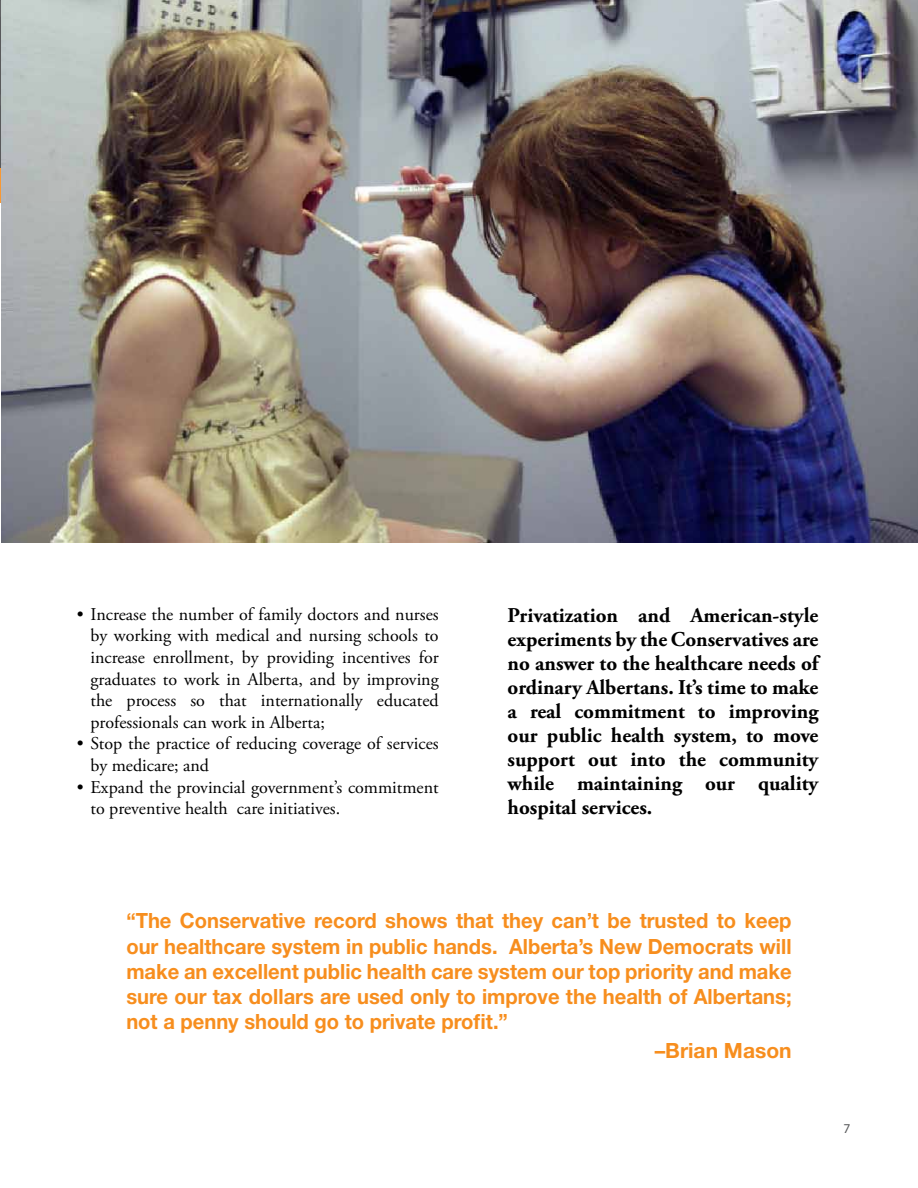
<style>
.page{position:relative;width:918px;height:1188px;background:#fff}
.page>*{position:absolute;margin:0;border:0;box-sizing:border-box;transform-origin:0 0}
.t1{font:700 21px/25.2px "Helvetica Neue LT Std";color:#f78e1e;text-align:justify;scale:.96 1}
.t2{font:700 21px/24px "Adobe Garamond Pro";color:#000;text-align:justify}
.t3{font:700 21px "Helvetica Neue LT Std";color:#f78e1e}
.t4{font:18px/21.6px "Adobe Garamond Pro";color:#000}
.t5{font:13.5px "Myriad Pro";color:#58595b}
</style>
<div class="page">
<svg style="left:0;top:0;width:2px;height:163px"></svg>
<img style="left:2px;top:0;width:916px;height:542px">
<p class="t4" style="left:90px;top:604px;width:350px;text-align:justify;text-indent:-14px">• Increase the number of family doctors and nurses by working with medical and nursing schools to increase enrollment, by providing incentives for graduates to work in Alberta, and by improving the process so that internationally educated professionals can work in Alberta;</p>
<p class="t4" style="left:90px;top:733px;width:350px;text-indent:-14px">• Stop the practice of reducing coverage of services by medicare; and</p>
<p class="t4" style="left:90px;top:777px;width:350px;text-indent:-14px">• Expand the provincial government’s commitment to preventive health care initiatives.</p>
<p class="t2" style="left:508px;top:604px;width:313px">Privatization and American-style experiments by the Conservatives are no answer to the healthcare needs of ordinary Albertans. It’s time to make a real commitment to improving our public health system, to move support out into the community while maintaining our quality hospital services.</p>
<p class="t1" style="left:126px;top:908px;width:695px">“The Conservative record shows that they can’t be trusted to keep our healthcare system in public hands. Alberta’s New Democrats will make an excellent public health care system our top priority and make sure our tax dollars are used only to improve the health of Albertans; not a penny should go to private profit.”</p>
<p class="t3" style="left:655px;top:1038px;width:138px">–Brian Mason</p>
<p class="t5" style="left:844px;top:1120px;width:8px">7</p>
</div>
